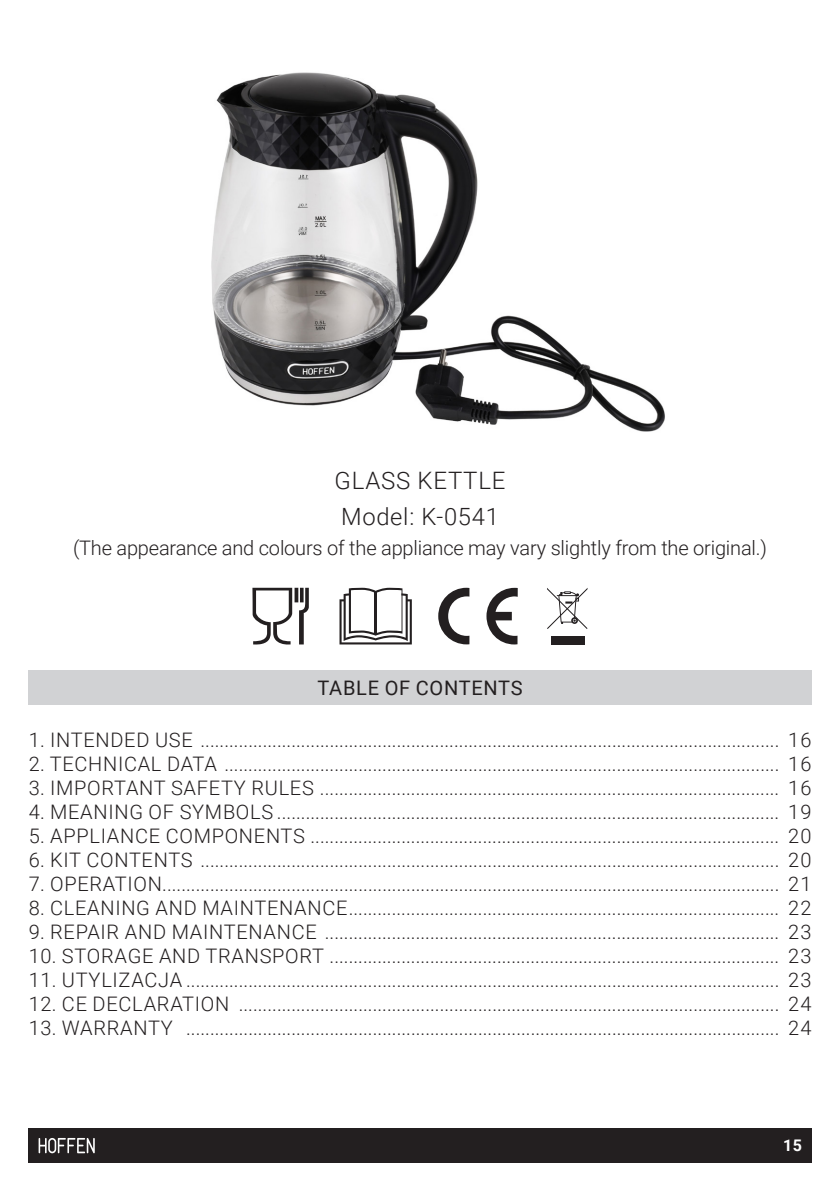
<style>
.page{position:relative;width:840px;height:1191px;background:#fff}
.page>*{position:absolute;margin:0;border:0;box-sizing:border-box;transform-origin:0 0}
.t1{font:300 24px "Roboto";letter-spacing:.03em;color:#231f20}
.t2{font:300 23.8px "Roboto";letter-spacing:.03em;color:#231f20}
.SPIS_TRESCI_WPIS{font:300 20px "Roboto";letter-spacing:.035em;color:#231f20}
.text_tabeli{font:300 20px "Roboto";letter-spacing:-.01em;color:#231f20}
.TYTULY_ROZDZIALOW{font:20px "Roboto";letter-spacing:.035em;color:#231f20}
.t3{font:700 16px "Roboto";color:#fff}
</style>
<div class="page">
<div style="left:28px;top:1128px;width:783px;height:34px;background:#231f20"></div>
<svg style="left:39px;top:1138px;width:56px;height:15px"></svg>
<div style="left:28px;top:670px;width:783px;height:34px;background:#d1d2d4"></div>
<svg style="left:486px;top:588px;width:31px;height:56px"></svg>
<svg style="left:438px;top:588px;width:31px;height:56px"></svg>
<svg style="left:339px;top:588px;width:72px;height:56px"></svg>
<div style="left:550px;top:636px;width:34px;height:8px;background:#231f20"></div>
<svg style="left:547px;top:588px;width:40px;height:41px"></svg>
<svg style="left:252px;top:588px;width:56px;height:56px"></svg>
<img style="left:211px;top:72px;width:454px;height:360px">
<p class="t1" style="left:334px;top:463px;width:172px">GLASS KETTLE</p>
<p class="t2" style="left:341px;top:500px;width:159px">Model: K-0541</p>
<p class="text_tabeli" style="left:73px;top:534px;width:695px">(The appearance and colours of the appliance may vary slightly from the original.)</p>
<p class="TYTULY_ROZDZIALOW" style="left:317px;top:673px;width:206px">TABLE OF CONTENTS</p>
<p class="SPIS_TRESCI_WPIS" style="left:29px;top:726px;width:784px">1. INTENDED USE ......................................................................................................................... 16</p>
<p class="SPIS_TRESCI_WPIS" style="left:29px;top:750px;width:784px">2. TECHNICAL DATA .................................................................................................................... 16</p>
<p class="SPIS_TRESCI_WPIS" style="left:29px;top:774px;width:784px">3. IMPORTANT SAFETY RULES ................................................................................................ 16</p>
<p class="SPIS_TRESCI_WPIS" style="left:29px;top:798px;width:784px">4. MEANING OF SYMBOLS ......................................................................................................... 19</p>
<p class="SPIS_TRESCI_WPIS" style="left:29px;top:822px;width:784px">5. APPLIANCE COMPONENTS .................................................................................................. 20</p>
<p class="SPIS_TRESCI_WPIS" style="left:29px;top:846px;width:784px">6. KIT CONTENTS ......................................................................................................................... 20</p>
<p class="SPIS_TRESCI_WPIS" style="left:29px;top:870px;width:784px">7. OPERATION................................................................................................................................. 21</p>
<p class="SPIS_TRESCI_WPIS" style="left:29px;top:894px;width:784px">8. CLEANING AND MAINTENANCE.......................................................................................... 22</p>
<p class="SPIS_TRESCI_WPIS" style="left:29px;top:918px;width:784px">9. REPAIR AND MAINTENANCE ............................................................................................... 23</p>
<p class="SPIS_TRESCI_WPIS" style="left:29px;top:942px;width:784px">10. STORAGE AND TRANSPORT .............................................................................................. 23</p>
<p class="SPIS_TRESCI_WPIS" style="left:29px;top:966px;width:784px">11. UTYLIZACJA ............................................................................................................................ 23</p>
<p class="SPIS_TRESCI_WPIS" style="left:29px;top:990px;width:784px">12. CE DECLARATION ................................................................................................................. 24</p>
<p class="SPIS_TRESCI_WPIS" style="left:29px;top:1014px;width:784px">13. WARRANTY ............................................................................................................................ 24</p>
<p class="t3" style="left:782px;top:1133px;width:20px">15</p>
</div>
